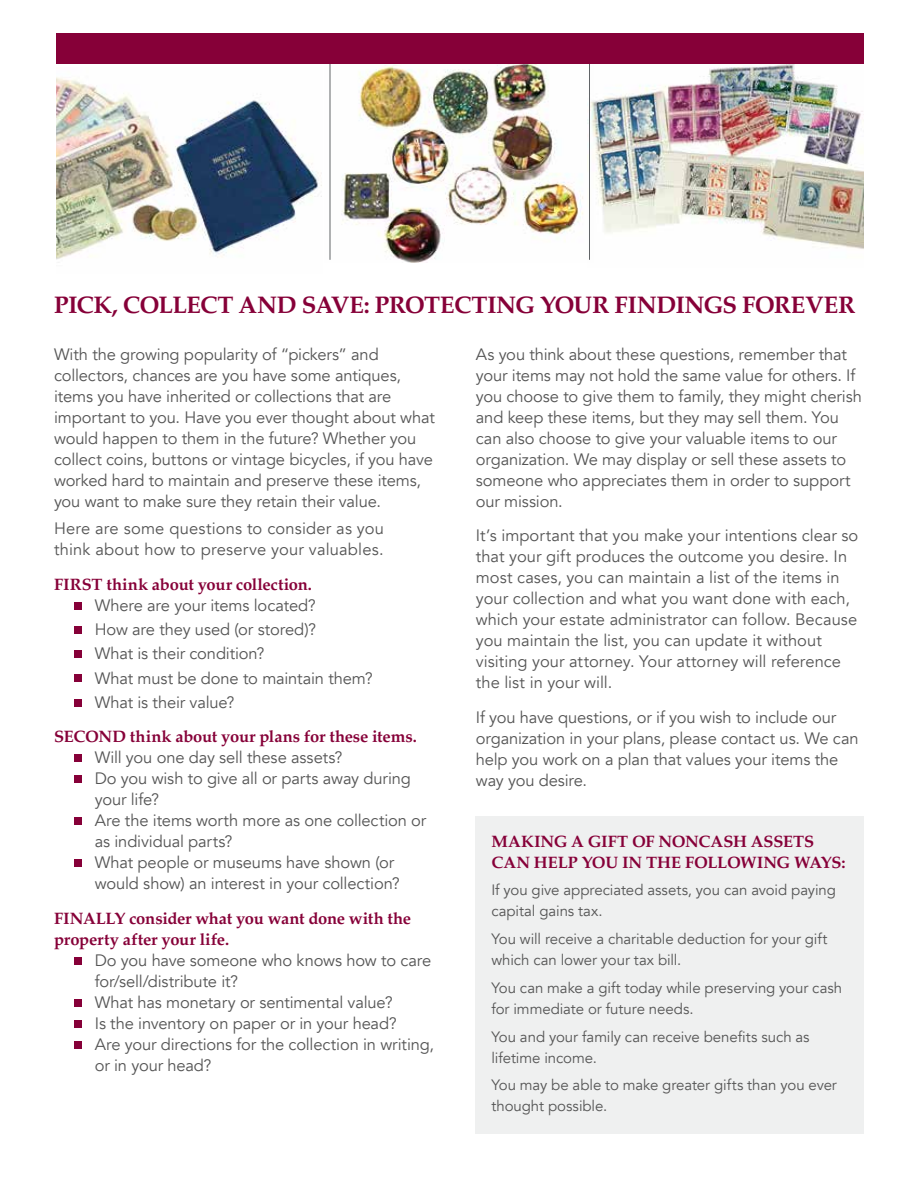
<style>
.page{position:relative;width:918px;height:1188px;background:#fff}
.page>*{position:absolute;margin:0;border:0;box-sizing:border-box;transform-origin:0 0}
.t1{font:700 24px "Palatino";letter-spacing:-.025em;color:#860038}
.t2{font:16.5px/21px "Avenir";letter-spacing:-.01em;color:#555}
.t3{font:700 16.5px/21px "Palatino";letter-spacing:-.01em;color:#860038}
.t4{font:16.5px/21px "Avenir";letter-spacing:.01em;color:#555}
.t5{font:15px/21px "Avenir";letter-spacing:-.005em;color:#555}
</style>
<div class="page">
<div style="left:74px;top:602px;width:8px;height:7px;background:#860038"></div>
<div style="left:74px;top:626px;width:8px;height:8px;background:#860038"></div>
<div style="left:74px;top:650px;width:8px;height:8px;background:#860038"></div>
<div style="left:74px;top:675px;width:8px;height:7px;background:#860038"></div>
<div style="left:74px;top:699px;width:8px;height:7px;background:#860038"></div>
<div style="left:74px;top:754px;width:8px;height:8px;background:#860038"></div>
<div style="left:74px;top:775px;width:8px;height:8px;background:#860038"></div>
<div style="left:74px;top:817px;width:8px;height:8px;background:#860038"></div>
<div style="left:74px;top:859px;width:8px;height:8px;background:#860038"></div>
<div style="left:74px;top:957px;width:8px;height:7px;background:#860038"></div>
<div style="left:74px;top:999px;width:8px;height:7px;background:#860038"></div>
<div style="left:74px;top:1020px;width:8px;height:7px;background:#860038"></div>
<div style="left:74px;top:1041px;width:8px;height:7px;background:#860038"></div>
<div style="left:475px;top:817px;width:389px;height:317px;background:#eff0f0"></div>
<img style="left:594px;top:63px;width:270px;height:186px">
<img style="left:324px;top:63px;width:270px;height:199px">
<hr style="left:330px;top:57px;width:1px;height:203px;background:#626568">
<img style="left:56px;top:77px;width:266px;height:183px">
<div style="left:56px;top:33px;width:808px;height:30px;background:#860038"></div>
<h1 class="t1" style="left:54px;top:285px;width:803px">PICK, COLLECT AND SAVE: PROTECTING YOUR FINDINGS FOREVER</h1>
<p class="t2" style="left:54px;top:344px;width:382px">With the growing popularity of “pickers” and collectors, chances are you have some antiques, items you have inherited or collections that are important to you. Have you ever thought about what would happen to them in the future? Whether you collect coins, buttons or vintage bicycles, if you have worked hard to maintain and preserve these items, you want to make sure they retain their value.</p>
<p class="t4" style="left:54px;top:518px;width:332px">Here are some questions to consider as you think about how to preserve your valuables.</p>
<p class="t3" style="left:54px;top:573px;width:259px">FIRST think about your collection.</p>
<p class="t2" style="left:95px;top:593px;width:280px;line-height:24.3px">Where are your items located?<br>How are they used (or stored)?<br>What is their condition?<br>What must be done to maintain them?<br>What is their value?</p>
<p class="t3" style="left:54px;top:726px;width:364px">SECOND think about your plans for these items.</p>
<p class="t2" style="left:95px;top:747px;width:333px">Will you one day sell these assets?<br>Do you wish to give all or parts away during your life?<br>Are the items worth more as one collection or as individual parts?<br>What people or museums have shown (or would show) an interest in your collection?</p>
<p class="t3" style="left:54px;top:907px;width:359px">FINALLY consider what you want done with the property after your life.</p>
<p class="t2" style="left:95px;top:950px;width:341px">Do you have someone who knows how to care for/sell/distribute it?<br>What has monetary or sentimental value?<br>Is the inventory on paper or in your head?<br>Are your directions for the collection in writing, or in your head?</p>
<p class="t2" style="left:476px;top:344px;width:388px">As you think about these questions, remember that your items may not hold the same value for others. If you choose to give them to family, they might cherish and keep these items, but they may sell them. You can also choose to give your valuable items to our organization. We may display or sell these assets to someone who appreciates them in order to support our mission.</p>
<p class="t2" style="left:476px;top:525px;width:384px">It’s important that you make your intentions clear so that your gift produces the outcome you desire. In most cases, you can maintain a list of the items in your collection and what you want done with each, which your estate administrator can follow. Because you maintain the list, you can update it without visiting your attorney. Your attorney will reference the list in your will.</p>
<p class="t2" style="left:476px;top:707px;width:384px">If you have questions, or if you wish to include our organization in your plans, please contact us. We can help you work on a plan that values your items the way you desire.</p>
<p class="t3" style="left:491px;top:830px;width:356px">MAKING A GIFT OF NONCASH ASSETS<br>CAN HELP YOU IN THE FOLLOWING WAYS:</p>
<p class="t5" style="left:491px;top:880px;width:346px">If you give appreciated assets, you can avoid paying capital gains tax.</p>
<p class="t5" style="left:491px;top:929px;width:338px">You will receive a charitable deduction for your gift which can lower your tax bill.</p>
<p class="t5" style="left:491px;top:977px;width:352px">You can make a gift today while preserving your cash for immediate or future needs.</p>
<p class="t5" style="left:491px;top:1026px;width:320px">You and your family can receive benefits such as lifetime income.</p>
<p class="t5" style="left:491px;top:1075px;width:347px">You may be able to make greater gifts than you ever thought possible.</p>
</div>
